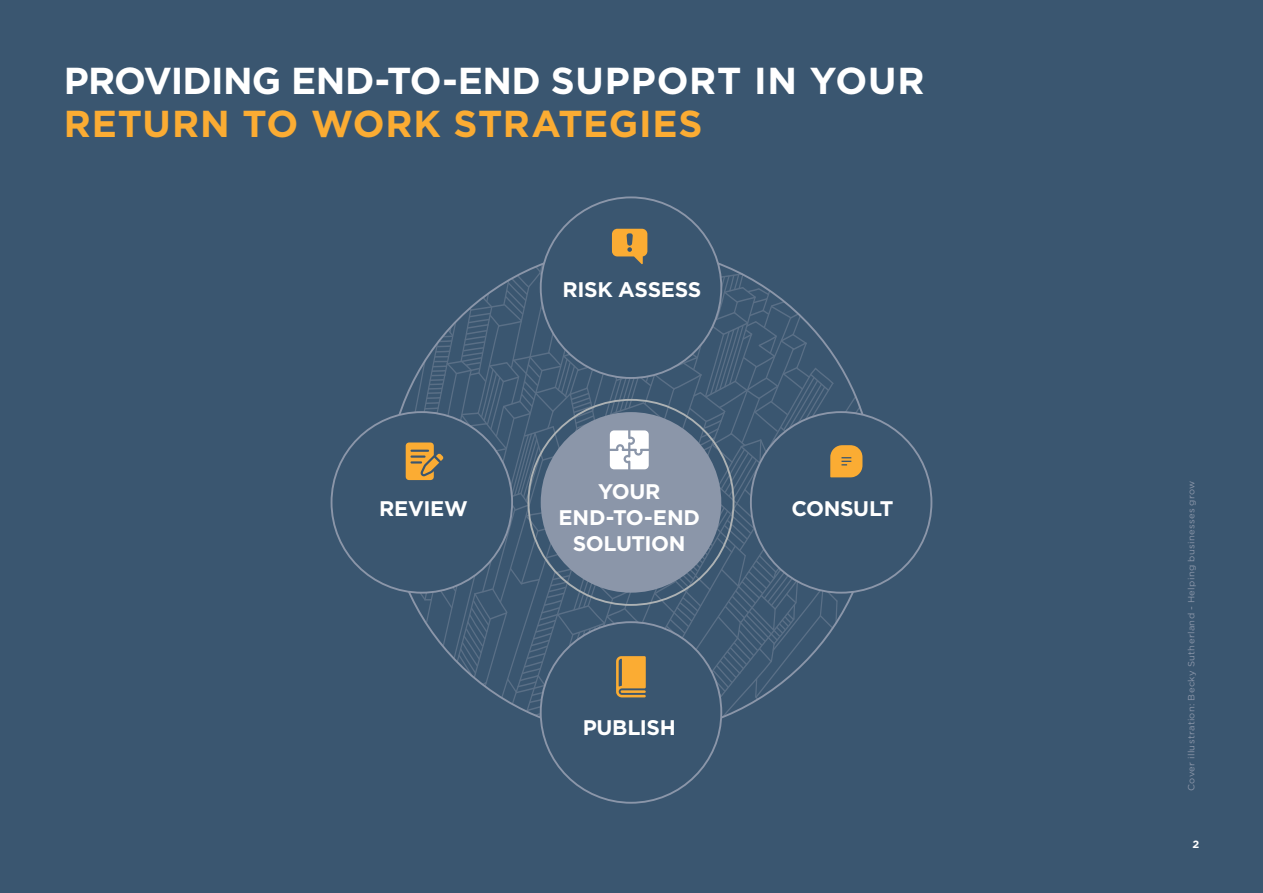
<style>
.page{position:relative;width:1263px;height:893px;background:#3a5670}
.page>*{position:absolute;margin:0;border:0;box-sizing:border-box;transform-origin:0 0}
.G_Section_heading{font:700 37.5px/43.5px "Gotham";letter-spacing:.015em;color:#fff}
.G_Heading_1{font:700 21.15px/26px "Gotham";letter-spacing:-.015em;color:#fff;text-align:center}
.t1{font:700 10.5px "Gotham";color:#fff;scale:1.05 1}
.t2{font:9px "Gotham";letter-spacing:.035em;color:#8b96a9;scale:1.05 1}
.s1{color:#fbac33}
</style>
<div class="page">
<svg style="left:388px;top:229px;width:488px;height:506px"></svg>
<p class="G_Section_heading" style="left:64px;top:59px;width:862px">PROVIDING END-TO-END SUPPORT IN YOUR<br><span class="s1">RETURN TO WORK STRATEGIES</span></p>
<p class="G_Heading_1" style="left:379px;top:495px;width:90px">REVIEW</p>
<p class="G_Heading_1" style="left:562px;top:277px;width:141px">RISK ASSESS</p>
<p class="G_Heading_1" style="left:558px;top:478px;width:143px">YOUR<br>END-TO-END<br>SOLUTION</p>
<p class="G_Heading_1" style="left:583px;top:715px;width:95px">PUBLISH</p>
<p class="G_Heading_1" style="left:791px;top:496px;width:104px">CONSULT</p>
<p class="t2" style="left:1185px;top:791px;width:297px;rotate:-90deg">Cover illustration: Becky Sutherland - Helping businesses grow</p>
<p class="t1" style="left:1192px;top:838px;width:8px">2</p>
</div>
